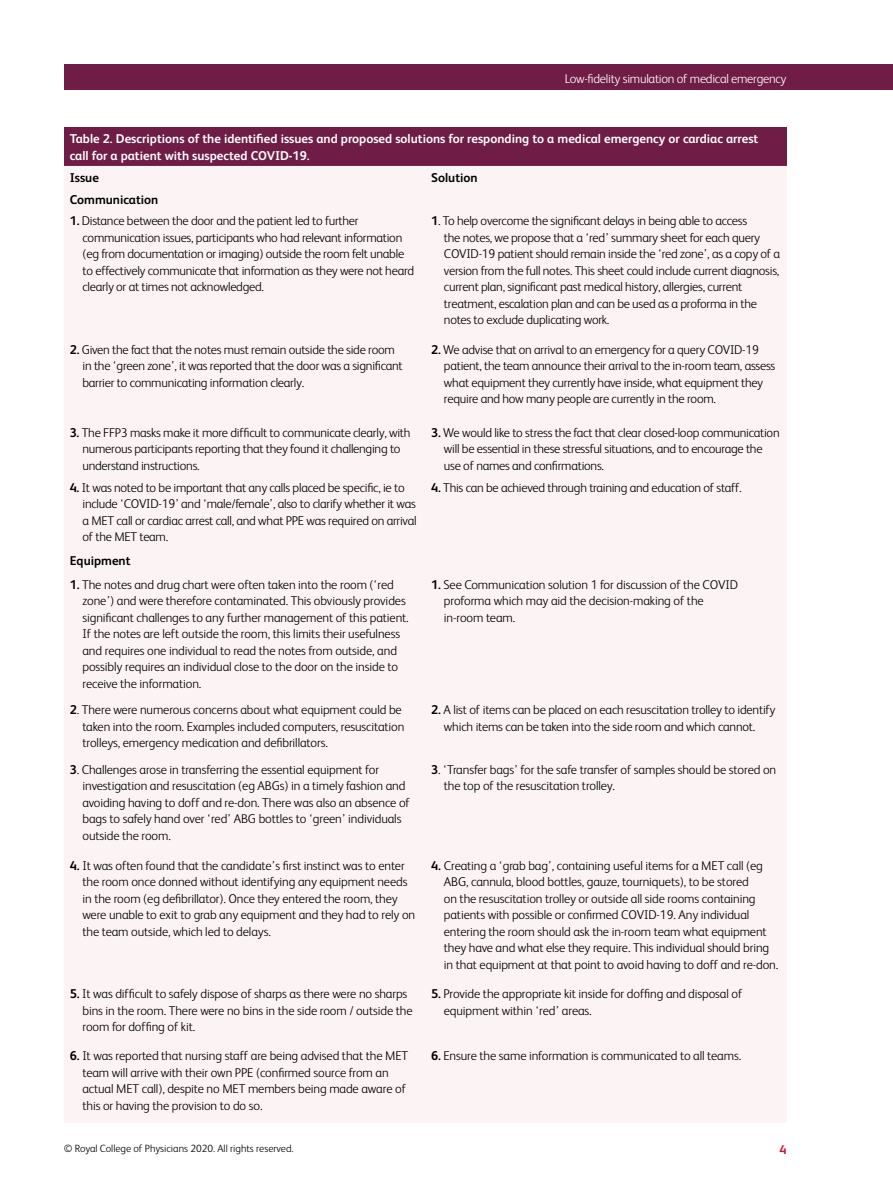
<style>
.page{position:relative;width:893px;height:1191px;background:#fff}
.page>*{position:absolute;margin:0;border:0;box-sizing:border-box;transform-origin:0 0}
.t1{font:300 12.75px/16.5px "FS Albert";letter-spacing:-.01em;color:#000}
.t2{font:700 12.75px/16.5px "FS Albert";color:#fff}
.t3{font:300 12.75px "FS Albert";letter-spacing:-.02em;color:#fff}
.t4{font:700 12.75px "FS Albert";color:#000}
.t5{font:700 12.75px "FS Albert";color:#d60d3d}
.t6{font:300 10.5px "FS Albert";color:#000}
.s1{font-weight:700}
</style>
<div class="page">
<div style="left:64px;top:64px;width:829px;height:25px;background:#6f1d46"></div>
<div style="left:64px;top:128px;width:723px;height:38px;background:#6f1d46"></div>
<div style="left:64px;top:166px;width:722px;height:956px;background:#fcf3f4"></div>
<p class="t3" style="left:565px;top:71px;width:223px">Low-fidelity simulation of medical emergency</p>
<p class="t2" style="left:70px;top:131px;width:690px">Table 2. Descriptions of the identified issues and proposed solutions for responding to a medical emergency or cardiac arrest call for a patient with suspected COVID-19.</p>
<p class="t4" style="left:70px;top:170px;width:31px">Issue</p>
<p class="t4" style="left:431px;top:170px;width:48px">Solution</p>
<p class="t4" style="left:70px;top:192px;width:90px">Communication</p>
<p class="t1" style="left:83px;top:213px;width:333px;text-indent:-13px"><span class="s1">1.</span> Distance between the door and the patient led to further communication issues, participants who had relevant information (eg from documentation or imaging) outside the room felt unable to effectively communicate that information as they were not heard clearly or at times not acknowledged.</p>
<p class="t1" style="left:444px;top:213px;width:338px;text-indent:-13px"><span class="s1">1</span>. To help overcome the significant delays in being able to access<br>the notes, we propose that a ‘red’ summary sheet for each query COVID-19 patient should remain inside the ‘red zone’, as a copy of a version from the full notes. This sheet could include current diagnosis, current plan, significant past medical history, allergies, current treatment, escalation plan and can be used as a proforma in the notes to exclude duplicating work.</p>
<p class="t1" style="left:83px;top:341px;width:322px;text-indent:-13px"><span class="s1">2.</span> Given the fact that the notes must remain outside the side room in the ‘green zone’, it was reported that the door was a significant barrier to communicating information clearly.</p>
<p class="t1" style="left:444px;top:341px;width:333px;text-indent:-13px"><span class="s1">2.</span> We advise that on arrival to an emergency for a query COVID-19 patient, the team announce their arrival to the in-room team, assess what equipment they currently have inside, what equipment they require and how many people are currently in the room.</p>
<p class="t1" style="left:83px;top:424px;width:329px;text-indent:-13px"><span class="s1">3.</span> The FFP3 masks make it more difficult to communicate clearly, with numerous participants reporting that they found it challenging to understand instructions.</p>
<p class="t1" style="left:444px;top:424px;width:337px;text-indent:-13px"><span class="s1">3.</span> We would like to stress the fact that clear closed-loop communication will be essential in these stressful situations, and to encourage the use of names and confirmations.</p>
<p class="t1" style="left:82px;top:479px;width:336px;text-indent:-13px"><span class="s1">4.</span> It was noted to be important that any calls placed be specific, ie to include ‘COVID-19’ and ‘male/female’, also to clarify whether it was a MET call or cardiac arrest call, and what PPE was required on arrival of the MET team.</p>
<p class="t1" style="left:431px;top:479px;width:312px"><span class="s1">4.</span> This can be achieved through training and education of staff.</p>
<p class="t4" style="left:70px;top:553px;width:62px">Equipment</p>
<p class="t1" style="left:82px;top:576px;width:328px;text-indent:-13px"><span class="s1">1.</span> The notes and drug chart were often taken into the room (‘red zone’) and were therefore contaminated. This obviously provides significant challenges to any further management of this patient.<br>If the notes are left outside the room, this limits their usefulness and requires one individual to read the notes from outside, and possibly requires an individual close to the door on the inside to receive the information.</p>
<p class="t1" style="left:444px;top:576px;width:296px;text-indent:-13px"><span class="s1">1.</span> See Communication solution 1 for discussion of the COVID proforma which may aid the decision-making of the in-room team.</p>
<p class="t1" style="left:82px;top:701px;width:323px;text-indent:-13px"><span class="s1">2</span>. There were numerous concerns about what equipment could be taken into the room. Examples included computers, resuscitation trolleys, emergency medication and defibrillators.</p>
<p class="t1" style="left:431px;top:701px;width:346px;text-align:center"><span class="s1">2.</span> A list of items can be placed on each resuscitation trolley to identify which items can be taken into the side room and which cannot.</p>
<p class="t1" style="left:82px;top:761px;width:329px;text-indent:-13px"><span class="s1">3</span>. Challenges arose in transferring the essential equipment for investigation and resuscitation (eg ABGs) in a timely fashion and avoiding having to doff and re-don. There was also an absence of bags to safely hand over ‘red’ ABG bottles to ‘green’ individuals outside the room.</p>
<p class="t1" style="left:444px;top:761px;width:334px;text-indent:-13px"><span class="s1">3</span>. ‘Transfer bags’ for the safe transfer of samples should be stored on the top of the resuscitation trolley.</p>
<p class="t1" style="left:82px;top:857px;width:334px;text-indent:-13px"><span class="s1">4.</span> It was often found that the candidate’s first instinct was to enter the room once donned without identifying any equipment needs in the room (eg defibrillator). Once they entered the room, they were unable to exit to grab any equipment and they had to rely on the team outside, which led to delays.</p>
<p class="t1" style="left:444px;top:857px;width:336px;text-indent:-13px"><span class="s1">4.</span> Creating a ‘grab bag’, containing useful items for a MET call (eg ABG, cannula, blood bottles, gauze, tourniquets), to be stored<br>on the resuscitation trolley or outside all side rooms containing patients with possible or confirmed COVID-19. Any individual entering the room should ask the in-room team what equipment they have and what else they require. This individual should bring in that equipment at that point to avoid having to doff and re-don.</p>
<p class="t1" style="left:82px;top:985px;width:332px;text-indent:-13px"><span class="s1">5.</span> It was difficult to safely dispose of sharps as there were no sharps bins in the room. There were no bins in the side room / outside the room for doffing of kit.</p>
<p class="t1" style="left:444px;top:985px;width:300px;text-indent:-13px"><span class="s1">5.</span> Provide the appropriate kit inside for doffing and disposal of equipment within ‘red’ areas.</p>
<p class="t1" style="left:82px;top:1047px;width:327px;text-indent:-13px"><span class="s1">6.</span> It was reported that nursing staff are being advised that the MET team will arrive with their own PPE (confirmed source from an actual MET call), despite no MET members being made aware of this or having the provision to do so.</p>
<p class="t1" style="left:431px;top:1047px;width:312px"><span class="s1">6.</span> Ensure the same information is communicated to all teams.</p>
<p class="t6" style="left:64px;top:1142px;width:231px">© Royal College of Physicians 2020. All rights reserved.</p>
<p class="t5" style="left:779px;top:1142px;width:9px">4</p>
</div>
